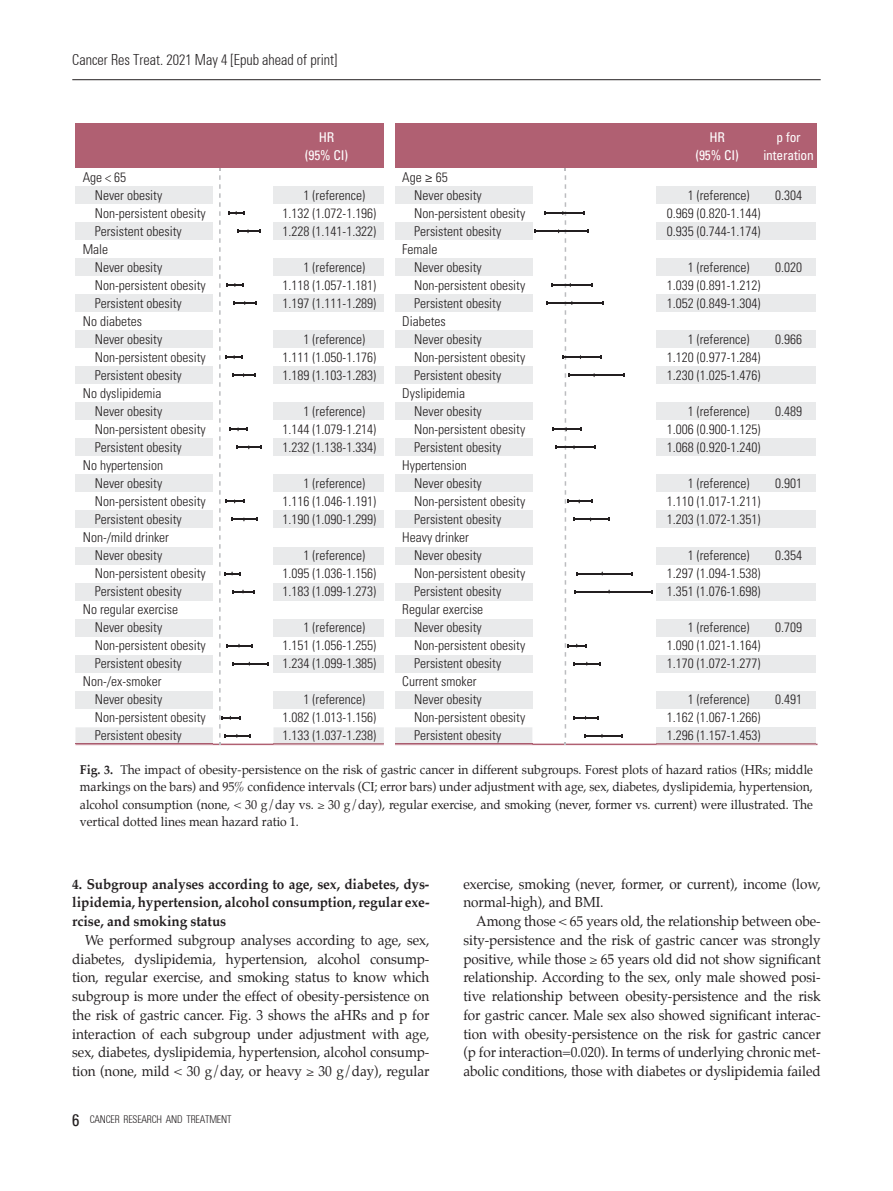
<style>
.page{position:relative;width:893px;height:1191px;background:#fff}
.page>*{position:absolute;margin:0;border:0;box-sizing:border-box;transform-origin:0 0}
.t1{font:300 condensed 15px "Univers";color:#231f20;scale:.95 1}
.t2{font:14.25px/18.8px "Palatino";letter-spacing:-.005em;color:#231f20;text-align:justify;scale:.95 1}
.t3{font:700 14.25px/18.8px "Palatino";letter-spacing:-.005em;color:#231f20;text-align:justify;scale:.95 1}
.t4{font:300 condensed 13.5px/18px "Univers";color:#231f20}
.t5{font:condensed 13.5px/18px "Univers";letter-spacing:-.01em;color:#fff;text-align:center}
.t6{font:12.75px/17.2px "Palatino";color:#231f20;text-align:justify;scale:.95 1}
.t7{font:300 condensed 10.5px "Univers";letter-spacing:-.02em;color:#231f20;scale:.95 1}
.s1{font-family:"Myriad Pro";font-weight:400;font-stretch:normal}
.s2{font-weight:700}
.s3{font-weight:400;font-size:16.5px}
</style>
<div class="page">
<hr style="left:72px;top:79px;width:749px;height:1px;background:#231f20">
<div style="left:75px;top:123px;width:309px;height:45px;background:#b06072"></div>
<div style="left:395px;top:123px;width:421px;height:45px;background:#b06072"></div>
<svg style="left:75px;top:169px;width:309px;height:576px"></svg>
<svg style="left:395px;top:169px;width:422px;height:576px"></svg>
<p class="t1" style="left:72px;top:51px;width:280px">Cancer Res Treat. 2021 May 4 [Epub ahead of print]</p>
<p class="t4" style="left:83px;top:168px;width:45px">Age &lt; 65</p>
<p class="t4" style="left:95px;top:186px;width:69px">Never obesity</p>
<p class="t4" style="left:95px;top:204px;width:112px">Non-persistent obesity</p>
<p class="t4" style="left:95px;top:222px;width:88px">Persistent obesity</p>
<p class="t4" style="left:83px;top:240px;width:27px">Male</p>
<p class="t4" style="left:95px;top:258px;width:69px">Never obesity</p>
<p class="t4" style="left:95px;top:276px;width:112px">Non-persistent obesity</p>
<p class="t4" style="left:95px;top:294px;width:88px">Persistent obesity</p>
<p class="t4" style="left:83px;top:312px;width:61px">No diabetes</p>
<p class="t4" style="left:95px;top:330px;width:69px">Never obesity</p>
<p class="t4" style="left:95px;top:348px;width:112px">Non-persistent obesity</p>
<p class="t4" style="left:95px;top:366px;width:88px">Persistent obesity</p>
<p class="t4" style="left:83px;top:384px;width:80px">No dyslipidemia</p>
<p class="t4" style="left:95px;top:402px;width:69px">Never obesity</p>
<p class="t4" style="left:95px;top:420px;width:112px">Non-persistent obesity</p>
<p class="t4" style="left:95px;top:438px;width:88px">Persistent obesity</p>
<p class="t4" style="left:83px;top:456px;width:82px">No hypertension</p>
<p class="t4" style="left:95px;top:474px;width:69px">Never obesity</p>
<p class="t4" style="left:95px;top:492px;width:112px">Non-persistent obesity</p>
<p class="t4" style="left:95px;top:510px;width:88px">Persistent obesity</p>
<p class="t4" style="left:83px;top:528px;width:88px">Non-/mild drinker</p>
<p class="t4" style="left:95px;top:546px;width:69px">Never obesity</p>
<p class="t4" style="left:95px;top:564px;width:112px">Non-persistent obesity</p>
<p class="t4" style="left:95px;top:582px;width:88px">Persistent obesity</p>
<p class="t4" style="left:83px;top:600px;width:97px">No regular exercise</p>
<p class="t4" style="left:95px;top:618px;width:69px">Never obesity</p>
<p class="t4" style="left:95px;top:636px;width:112px">Non-persistent obesity</p>
<p class="t4" style="left:95px;top:654px;width:88px">Persistent obesity</p>
<p class="t4" style="left:83px;top:672px;width:80px">Non-/ex-smoker</p>
<p class="t4" style="left:95px;top:690px;width:69px">Never obesity</p>
<p class="t4" style="left:95px;top:708px;width:112px">Non-persistent obesity</p>
<p class="t4" style="left:95px;top:726px;width:88px">Persistent obesity</p>
<p class="t5" style="left:763px;top:127px;width:52px">p for interation</p>
<p class="t4" style="left:775px;top:186px;width:28px">0.304</p>
<p class="t5" style="left:305px;top:127px;width:45px">HR (95% CI)</p>
<p class="t5" style="left:695px;top:127px;width:45px">HR (95% CI)</p>
<p class="t4" style="left:283px;top:186px;width:95px;text-indent:21px">1 (reference)<br>1.132 (1.072-1.196)<br>1.228 (1.141-1.322)</p>
<p class="t4" style="left:283px;top:258px;width:95px;text-indent:21px">1 (reference)<br>1.118 (1.057-1.181)<br>1.197 (1.111-1.289)</p>
<p class="t4" style="left:283px;top:330px;width:95px;text-indent:21px">1 (reference)<br>1.111 (1.050-1.176)<br>1.189 (1.103-1.283)</p>
<p class="t4" style="left:283px;top:402px;width:95px;text-indent:21px">1 (reference)<br>1.144 (1.079-1.214)<br>1.232 (1.138-1.334)</p>
<p class="t4" style="left:283px;top:474px;width:95px;text-indent:21px">1 (reference)<br>1.116 (1.046-1.191)<br>1.190 (1.090-1.299)</p>
<p class="t4" style="left:283px;top:546px;width:95px;text-indent:21px">1 (reference)<br>1.095 (1.036-1.156)<br>1.183 (1.099-1.273)</p>
<p class="t4" style="left:283px;top:618px;width:95px;text-indent:21px">1 (reference)<br>1.151 (1.056-1.255)<br>1.234 (1.099-1.385)</p>
<p class="t4" style="left:283px;top:690px;width:95px;text-indent:21px">1 (reference)<br>1.082 (1.013-1.156)<br>1.133 (1.037-1.238)</p>
<p class="t4" style="left:402px;top:168px;width:47px">Age <span class="s1">≥</span> 65</p>
<p class="t4" style="left:414px;top:186px;width:69px">Never obesity</p>
<p class="t4" style="left:414px;top:204px;width:112px">Non-persistent obesity</p>
<p class="t4" style="left:414px;top:222px;width:88px">Persistent obesity</p>
<p class="t4" style="left:402px;top:240px;width:37px">Female</p>
<p class="t4" style="left:414px;top:258px;width:69px">Never obesity</p>
<p class="t4" style="left:414px;top:276px;width:112px">Non-persistent obesity</p>
<p class="t4" style="left:414px;top:294px;width:88px">Persistent obesity</p>
<p class="t4" style="left:402px;top:312px;width:45px">Diabetes</p>
<p class="t4" style="left:414px;top:330px;width:69px">Never obesity</p>
<p class="t4" style="left:414px;top:348px;width:112px">Non-persistent obesity</p>
<p class="t4" style="left:414px;top:366px;width:88px">Persistent obesity</p>
<p class="t4" style="left:402px;top:384px;width:64px">Dyslipidemia</p>
<p class="t4" style="left:414px;top:402px;width:69px">Never obesity</p>
<p class="t4" style="left:414px;top:420px;width:112px">Non-persistent obesity</p>
<p class="t4" style="left:414px;top:438px;width:88px">Persistent obesity</p>
<p class="t4" style="left:402px;top:456px;width:66px">Hypertension</p>
<p class="t4" style="left:414px;top:474px;width:69px">Never obesity</p>
<p class="t4" style="left:414px;top:492px;width:112px">Non-persistent obesity</p>
<p class="t4" style="left:414px;top:510px;width:88px">Persistent obesity</p>
<p class="t4" style="left:402px;top:528px;width:68px">Heavy drinker</p>
<p class="t4" style="left:414px;top:546px;width:69px">Never obesity</p>
<p class="t4" style="left:414px;top:564px;width:112px">Non-persistent obesity</p>
<p class="t4" style="left:414px;top:582px;width:88px">Persistent obesity</p>
<p class="t4" style="left:402px;top:600px;width:82px">Regular exercise</p>
<p class="t4" style="left:414px;top:618px;width:69px">Never obesity</p>
<p class="t4" style="left:414px;top:636px;width:112px">Non-persistent obesity</p>
<p class="t4" style="left:414px;top:654px;width:88px">Persistent obesity</p>
<p class="t4" style="left:402px;top:672px;width:76px">Current smoker</p>
<p class="t4" style="left:414px;top:690px;width:69px">Never obesity</p>
<p class="t4" style="left:414px;top:708px;width:112px">Non-persistent obesity</p>
<p class="t4" style="left:414px;top:726px;width:88px">Persistent obesity</p>
<p class="t4" style="left:667px;top:186px;width:95px;text-indent:21px">1 (reference)<br>0.969 (0.820-1.144)<br>0.935 (0.744-1.174)</p>
<p class="t4" style="left:667px;top:258px;width:95px;text-indent:21px">1 (reference)<br>1.039 (0.891-1.212)<br>1.052 (0.849-1.304)</p>
<p class="t4" style="left:667px;top:330px;width:95px;text-indent:21px">1 (reference)<br>1.120 (0.977-1.284)<br>1.230 (1.025-1.476)</p>
<p class="t4" style="left:667px;top:402px;width:95px;text-indent:21px">1 (reference)<br>1.006 (0.900-1.125)<br>1.068 (0.920-1.240)</p>
<p class="t4" style="left:667px;top:474px;width:95px;text-indent:21px">1 (reference)<br>1.110 (1.017-1.211)<br>1.203 (1.072-1.351)</p>
<p class="t4" style="left:667px;top:546px;width:95px;text-indent:21px">1 (reference)<br>1.297 (1.094-1.538)<br>1.351 (1.076-1.698)</p>
<p class="t4" style="left:667px;top:618px;width:95px;text-indent:21px">1 (reference)<br>1.090 (1.021-1.164)<br>1.170 (1.072-1.277)</p>
<p class="t4" style="left:667px;top:690px;width:95px;text-indent:21px">1 (reference)<br>1.162 (1.067-1.266)<br>1.296 (1.157-1.453)</p>
<p class="t4" style="left:775px;top:258px;width:28px">0.020</p>
<p class="t4" style="left:775px;top:330px;width:28px">0.966</p>
<p class="t4" style="left:775px;top:402px;width:28px">0.489</p>
<p class="t4" style="left:775px;top:474px;width:28px">0.901</p>
<p class="t4" style="left:775px;top:546px;width:28px">0.354</p>
<p class="t4" style="left:775px;top:618px;width:28px">0.709</p>
<p class="t4" style="left:775px;top:690px;width:28px">0.491</p>
<p class="t6" style="left:80px;top:761px;width:773px"><span class="s2">Fig. 3.</span> The impact of obesity-persistence on the risk of gastric cancer in different subgroups. Forest plots of hazard ratios (HRs; middle markings on the bars) and 95% confidence intervals (CI; error bars) under adjustment with age, sex, diabetes, dyslipidemia, hypertension, alcohol consumption (none, &lt; 30 g/day vs. ≥ 30 g/day), regular exercise, and smoking (never, former vs. current) were illustrated. The vertical dotted lines mean hazard ratio 1.</p>
<p class="t3" style="left:72px;top:874px;width:378px">4. Subgroup analyses according to age, sex, diabetes, dys&shy;lipidemia, hypertension, alcohol consumption, regular exe&shy;rcise, and smoking status</p>
<p class="t2" style="left:72px;top:930px;width:377px;text-indent:13px">We performed subgroup analyses according to age, sex, diabetes, dyslipidemia, hypertension, alcohol consump&shy;tion, regular exercise, and smoking status to know which subgroup is more under the effect of obesity-persistence on the risk of gastric cancer. Fig. 3 shows the aHRs and p for interaction of each subgroup under adjustment with age, sex, diabetes, dyslipidemia, hypertension, alcohol consump&shy;tion (none, mild &lt; 30 g/day, or heavy ≥ 30 g/day), regular</p>
<p class="t7" style="left:72px;top:1113px;width:169px"><span class="s3">6</span> CANCER RESEARCH AND TREATMENT</p>
<p class="t2" style="left:463px;top:874px;width:377px">exercise, smoking (never, former, or current), income (low, normal-high), and BMI.</p>
<p class="t2" style="left:463px;top:912px;width:378px;text-indent:13px">Among those &lt; 65 years old, the relationship between obe&shy;sity-persistence and the risk of gastric cancer was strongly positive, while those ≥ 65 years old did not show significant relationship. According to the sex, only male showed posi&shy;tive relationship between obesity-persistence and the risk for gastric cancer. Male sex also showed significant interac&shy;tion with obesity-persistence on the risk for gastric cancer (p for interaction=0.020). In terms of underlying chronic met&shy;abolic conditions, those with diabetes or dyslipidemia failed</p>
</div>
